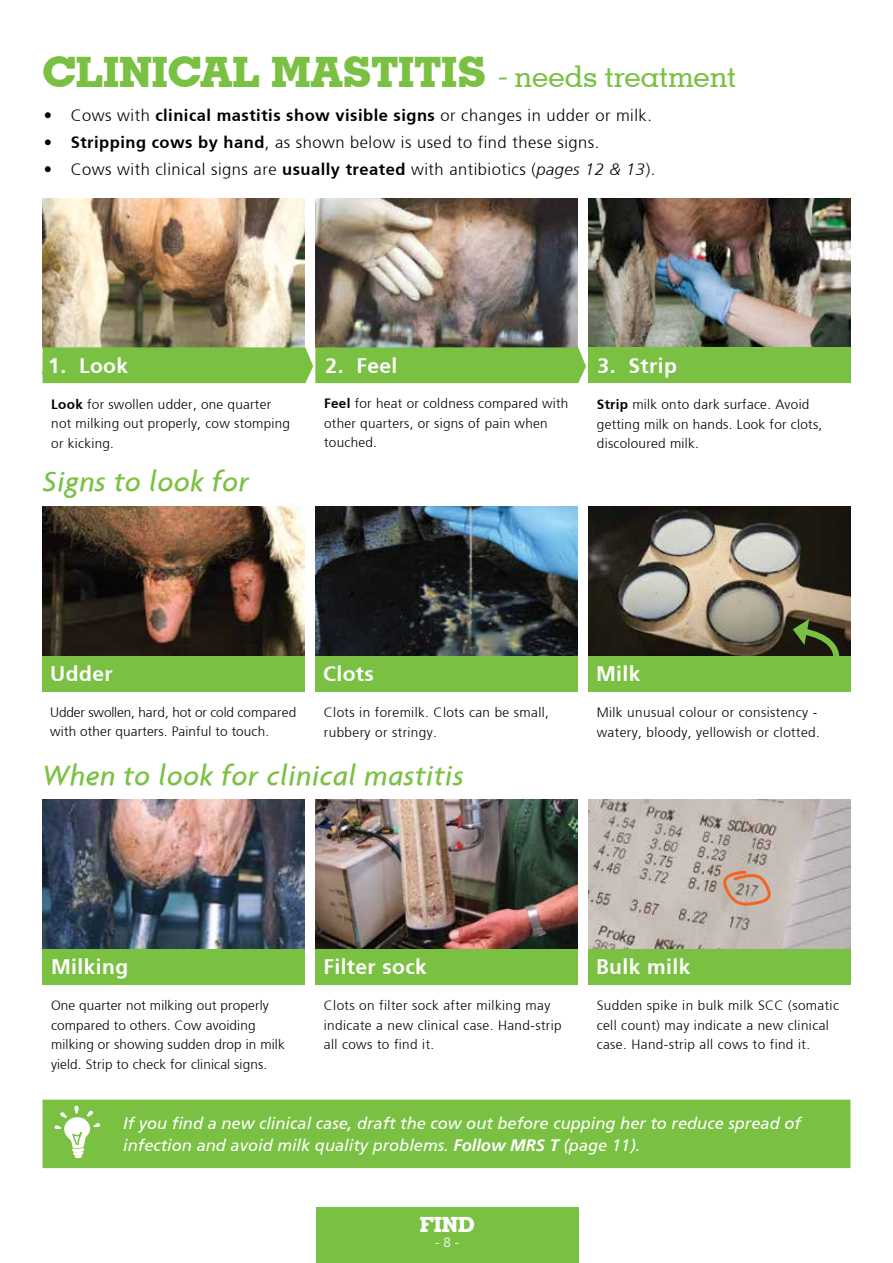
<style>
.page{position:relative;width:893px;height:1263px;background:#fff}
.page>*{position:absolute;margin:0;border:0;box-sizing:border-box;transform-origin:0 0}
.t1{font:700 42px "Geometric Slab 703 BT Xtra";color:#7ac143}
.t2{font:italic 500 30px "Agenda";letter-spacing:.02em;color:#7ac143}
.t3{font:700 21px "Frutiger";letter-spacing:.02em;color:#fff}
.t4{font:700 21px "Geometric Slab 703 BT Xtra";color:#fff}
.t5{font:300 16.5px "Frutiger";letter-spacing:.03em;color:#000}
.t6{font:italic 16.5px/22.5px "Frutiger";color:#fff}
.t7{font:300 13.5px/19.5px "Frutiger";letter-spacing:.02em;color:#000}
.t8{font:300 13.5px "Frutiger LT";color:#fff}
.s1{font-family:"Agenda";font-weight:500;font-style:italic;font-size:30px}
.s2{font-family:"Geometric Slab 703 BT";font-weight:500;font-size:30px}
.s3{font-weight:700}
.s4{font-style:italic}
.s5{font-family:"Frutiger 66";font-weight:700}
</style>
<div class="page">
<div style="left:316px;top:1208px;width:262px;height:55px;background:#7ac143"></div>
<div style="left:43px;top:1100px;width:807px;height:68px;background:#7ac143"></div>
<img style="left:43px;top:198px;width:262px;height:149px">
<img style="left:315px;top:198px;width:263px;height:149px">
<img style="left:588px;top:198px;width:262px;height:149px">
<img style="left:43px;top:507px;width:262px;height:148px">
<img style="left:315px;top:507px;width:263px;height:148px">
<img style="left:588px;top:507px;width:262px;height:148px">
<svg style="left:793px;top:619px;width:58px;height:66px;background:#39421f"></svg>
<img style="left:43px;top:799px;width:262px;height:150px">
<img style="left:315px;top:799px;width:263px;height:150px">
<img style="left:588px;top:799px;width:262px;height:149px">
<svg style="left:720px;top:869px;width:53px;height:36px;background:#c9a490"></svg>
<div style="left:588px;top:347px;width:262px;height:36px;background:#7ac143"></div>
<div style="left:43px;top:347px;width:543px;height:36px;background:#7ac143"></div>
<div style="left:43px;top:656px;width:262px;height:35px;background:#7ac143"></div>
<div style="left:315px;top:656px;width:263px;height:35px;background:#7ac143"></div>
<div style="left:588px;top:656px;width:262px;height:35px;background:#7ac143"></div>
<div style="left:315px;top:949px;width:263px;height:35px;background:#7ac143"></div>
<div style="left:43px;top:949px;width:262px;height:35px;background:#7ac143"></div>
<div style="left:588px;top:949px;width:262px;height:35px;background:#7ac143"></div>
<svg style="left:54px;top:1105px;width:46px;height:54px"></svg>
<h1 class="t1" style="left:43px;top:47px;width:695px">CLINICAL MASTITIS <span class="s1">-</span> <span class="s2">needs treatment</span></h1>
<p class="t5" style="left:44px;top:106px;width:610px">• Cows with <span class="s3">clinical mastitis show visible signs</span> or changes in udder or milk.</p>
<p class="t5" style="left:44px;top:133px;width:557px"><span class="s3">• Stripping cows by hand</span>, as shown below is used to find these signs.</p>
<p class="t5" style="left:44px;top:160px;width:613px">• Cows with clinical signs are <span class="s3">usually treated</span> with antibiotics (<span class="s4">pages 12 &amp; 13</span>).</p>
<h3 class="t3" style="left:48px;top:353px;width:81px">1. Look</h3>
<h3 class="t3" style="left:326px;top:353px;width:73px">2. Feel</h3>
<h3 class="t3" style="left:598px;top:353px;width:81px">3. Strip</h3>
<p class="t7" style="left:51px;top:394px;width:240px"><span class="s3">Look</span> for swollen udder, one quarter not milking out properly, cow stomping or kicking.</p>
<p class="t7" style="left:324px;top:394px;width:246px"><span class="s3">Feel</span> for heat or coldness compared with other quarters, or signs of pain when touched.</p>
<p class="t7" style="left:597px;top:395px;width:227px"><span class="s3">Strip</span> milk onto dark surface. Avoid getting milk on hands. Look for clots, discoloured milk.</p>
<h2 class="t2" style="left:43px;top:463px;width:208px">Signs to look for</h2>
<h3 class="t3" style="left:50px;top:661px;width:64px">Udder</h3>
<h3 class="t3" style="left:323px;top:661px;width:52px">Clots</h3>
<h3 class="t3" style="left:596px;top:661px;width:46px">Milk</h3>
<p class="t7" style="left:50px;top:703px;width:247px">Udder swollen, hard, hot or cold compared with other quarters. Painful to touch.</p>
<p class="t7" style="left:324px;top:703px;width:227px">Clots in foremilk. Clots can be small, rubbery or stringy.</p>
<p class="t7" style="left:597px;top:703px;width:225px">Milk unusual colour or consistency - watery, bloody, yellowish or clotted.</p>
<h2 class="t2" style="left:43px;top:757px;width:423px">When to look for clinical mastitis</h2>
<h3 class="t3" style="left:51px;top:954px;width:79px">Milking</h3>
<h3 class="t3" style="left:324px;top:954px;width:105px">Filter sock</h3>
<h3 class="t3" style="left:596px;top:954px;width:96px">Bulk milk</h3>
<p class="t7" style="left:324px;top:996px;width:239px">Clots on filter sock after milking may indicate a new clinical case. Hand-strip all cows to find it.</p>
<p class="t7" style="left:51px;top:996px;width:235px">One quarter not milking out properly compared to others. Cow avoiding milking or showing sudden drop in milk yield. Strip to check for clinical signs.</p>
<p class="t7" style="left:597px;top:996px;width:244px">Sudden spike in bulk milk SCC (somatic cell count) may indicate a new clinical case. Hand-strip all cows to find it.</p>
<p class="t6" style="left:123px;top:1111px;width:679px">If you find a new clinical case, draft the cow out before cupping her to reduce spread of infection and avoid milk quality problems. <span class="s5">Follow MRS T</span> (page 11).</p>
<h3 class="t4" style="left:420px;top:1212px;width:57px">FIND</h3>
<p class="t8" style="left:435px;top:1235px;width:26px">- 8 -</p>
</div>
